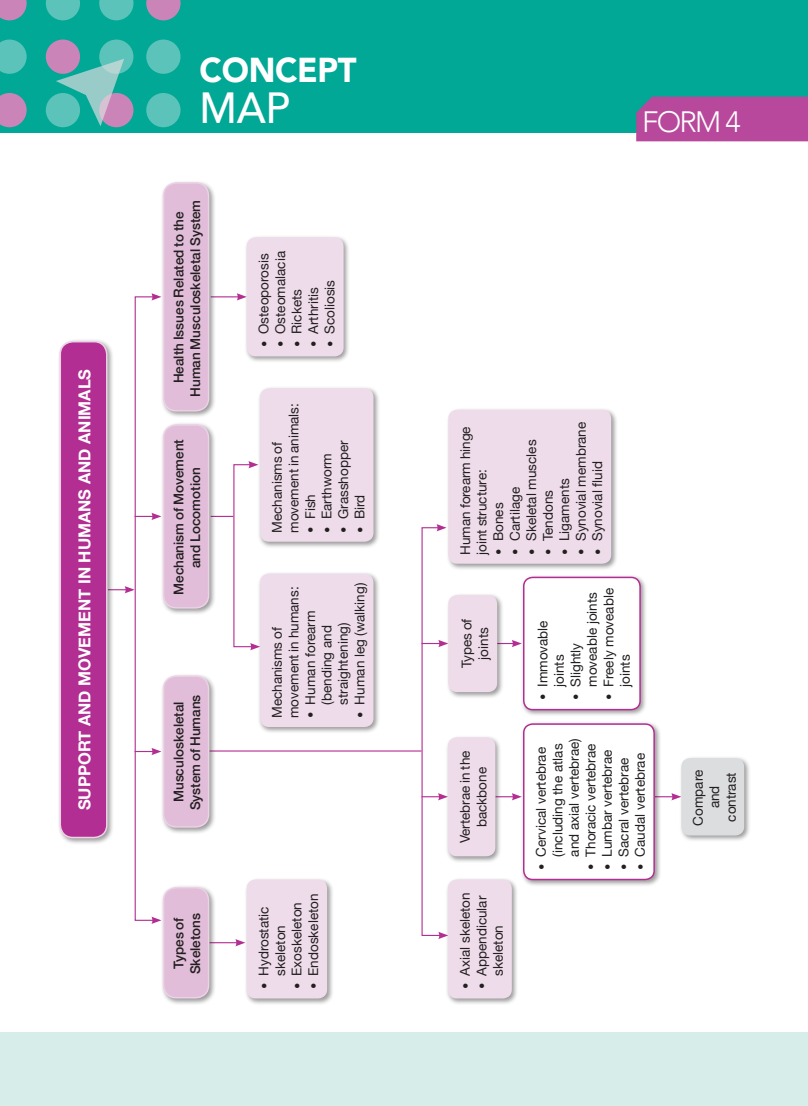
<style>
.page{position:relative;width:808px;height:1106px;background:#fff}
.page>*{position:absolute;margin:0;border:0;box-sizing:border-box;transform-origin:0 0}
.t1{font:500 43.5px "Avenir";color:#fff;scale:.95 1}
.t2{font:900 34.5px "Avenir";letter-spacing:-.01em;color:#fff;scale:.95 1}
.t3{font:300 29.4px "Avenir";color:#fff}
.t4{font:700 16.5px "Helvetica Neue";color:#fff}
.t5{font:13.5px/16.5px "Helvetica Neue";color:#231f20}
.t6{font:500 13.5px/16.5px "Helvetica Neue";letter-spacing:-.005em;color:#231f20;text-align:center}
.s1{font-family:"Times New Roman";font-size:18px}
</style>
<div class="page">
<div style="left:0;top:1032px;width:808px;height:74px;background:#d6edea"></div>
<div style="left:0;top:0;width:808px;height:132px;background:#00a895"></div>
<svg style="left:99px;top:0;width:34px;height:20px"></svg>
<div style="left:99px;top:40px;width:34px;height:34px;background:#5bc3b9;border-radius:50%"></div>
<div style="left:99px;top:93px;width:34px;height:34px;background:#cb84b8;border-radius:50%"></div>
<svg style="left:46px;top:0;width:34px;height:20px"></svg>
<div style="left:46px;top:40px;width:34px;height:34px;background:#cb84b8;border-radius:50%"></div>
<div style="left:46px;top:93px;width:34px;height:34px;background:#5bc3b9;border-radius:50%"></div>
<svg style="left:0;top:0;width:27px;height:20px"></svg>
<svg style="left:0;top:40px;width:27px;height:34px"></svg>
<svg style="left:0;top:93px;width:27px;height:34px"></svg>
<svg style="left:146px;top:0;width:35px;height:20px"></svg>
<div style="left:146px;top:40px;width:35px;height:34px;background:#5bc3b9;border-radius:50%"></div>
<div style="left:146px;top:93px;width:35px;height:34px;background:#5bc3b9;border-radius:50%"></div>
<svg style="left:56px;top:59px;width:68px;height:67px"></svg>
<div style="left:636px;top:97px;width:172px;height:44px;background:#b8489b"></div>
<hr style="left:209px;top:750px;width:212px;height:1px;background:#b32e92">
<div style="left:135px;top:296px;width:19px;height:624px;border:1px solid #b32e92"></div>
<svg style="left:151px;top:293px;width:9px;height:7px"></svg>
<svg style="left:151px;top:916px;width:9px;height:8px"></svg>
<svg style="left:135px;top:748px;width:25px;height:7px"></svg>
<svg style="left:502px;top:793px;width:18px;height:7px"></svg>
<svg style="left:504px;top:640px;width:16px;height:7px"></svg>
<svg style="left:661px;top:793px;width:18px;height:7px"></svg>
<svg style="left:216px;top:939px;width:28px;height:7px"></svg>
<svg style="left:216px;top:293px;width:28px;height:7px"></svg>
<svg style="left:135px;top:513px;width:25px;height:7px"></svg>
<svg style="left:114px;top:586px;width:21px;height:7px"></svg>
<div style="left:160px;top:884px;width:56px;height:121px;background:#231f20;opacity:.45"></div>
<div style="left:164px;top:887px;width:45px;height:110px;background:#e1bdd9;border-radius:13px"></div>
<div style="left:163px;top:887px;width:46px;height:111px;border:2px solid #ebd2e5;border-radius:13px"></div>
<div style="left:160px;top:422px;width:56px;height:193px;background:#231f20;opacity:.45"></div>
<div style="left:164px;top:425px;width:45px;height:183px;background:#e1bdd9;border-radius:13px"></div>
<div style="left:163px;top:424px;width:46px;height:184px;border:2px solid #ebd2e5;border-radius:13px"></div>
<div style="left:160px;top:180px;width:56px;height:238px;background:#231f20;opacity:.45"></div>
<div style="left:164px;top:183px;width:45px;height:228px;background:#e1bdd9;border-radius:13px"></div>
<div style="left:163px;top:182px;width:46px;height:229px;border:2px solid #ebd2e5;border-radius:13px"></div>
<div style="left:57px;top:338px;width:57px;height:507px;background:#231f20;opacity:.45"></div>
<div style="left:60px;top:342px;width:47px;height:495px;background:#b32e92;border-radius:13px"></div>
<div style="left:60px;top:341px;width:48px;height:497px;border:2px solid #ebd2e5;border-radius:13px"></div>
<div style="left:160px;top:673px;width:56px;height:161px;background:#231f20;opacity:.45"></div>
<div style="left:164px;top:676px;width:45px;height:151px;background:#e1bdd9;border-radius:13px"></div>
<div style="left:163px;top:675px;width:46px;height:152px;border:2px solid #ebd2e5;border-radius:13px"></div>
<div style="left:244px;top:235px;width:107px;height:128px;background:#231f20;opacity:.45"></div>
<div style="left:247px;top:237px;width:97px;height:119px;background:#efdceb;border-radius:9px"></div>
<div style="left:244px;top:877px;width:90px;height:128px;background:#231f20;opacity:.45"></div>
<div style="left:247px;top:879px;width:80px;height:119px;background:#efdceb;border-radius:9px"></div>
<div style="left:445px;top:877px;width:73px;height:128px;background:#231f20;opacity:.45"></div>
<div style="left:448px;top:879px;width:64px;height:119px;background:#efdceb;border-radius:9px"></div>
<div style="left:446px;top:592px;width:58px;height:107px;background:#231f20;opacity:.45"></div>
<div style="left:448px;top:595px;width:49px;height:97px;background:#efdceb;border-radius:9px"></div>
<div style="left:445px;top:734px;width:57px;height:128px;background:#231f20;opacity:.45"></div>
<div style="left:448px;top:737px;width:47px;height:119px;background:#efdceb;border-radius:9px"></div>
<div style="left:446px;top:407px;width:172px;height:163px;background:#231f20;opacity:.45"></div>
<div style="left:448px;top:409px;width:163px;height:154px;background:#efdceb;border-radius:9px"></div>
<svg style="left:421px;top:524px;width:27px;height:415px"></svg>
<svg style="left:211px;top:461px;width:47px;height:189px"></svg>
<div style="left:520px;top:720px;width:141px;height:167px;background:#231f20;opacity:.45"></div>
<div style="left:524px;top:724px;width:130px;height:155px;background:#fff;border-radius:9px"></div>
<div style="left:523px;top:723px;width:132px;height:157px;border:2px solid #b32e92;border-radius:9px"></div>
<div style="left:520px;top:574px;width:127px;height:143px;background:#231f20;opacity:.45"></div>
<div style="left:524px;top:577px;width:116px;height:132px;background:#fff;border-radius:9px"></div>
<div style="left:523px;top:576px;width:118px;height:134px;border:2px solid #b32e92;border-radius:9px"></div>
<div style="left:679px;top:755px;width:72px;height:87px;background:#231f20;opacity:.45"></div>
<div style="left:681px;top:758px;width:63px;height:77px;background:#dcdddf;border-radius:9px"></div>
<div style="left:258px;top:571px;width:122px;height:163px;background:#231f20;opacity:.45"></div>
<div style="left:260px;top:573px;width:113px;height:154px;background:#efdceb;border-radius:9px"></div>
<div style="left:258px;top:386px;width:122px;height:162px;background:#231f20;opacity:.45"></div>
<div style="left:260px;top:388px;width:113px;height:153px;background:#efdceb;border-radius:9px"></div>
<p class="t4" style="left:72px;top:810px;width:442px;rotate:-90deg">Support and Movement in Humans and Animals</p>
<h2 class="t2" style="left:200px;top:40px;width:167px">CONCEPT</h2>
<h1 class="t1" style="left:200px;top:70px;width:96px">MAP</h1>
<p class="t6" style="left:169px;top:397px;width:198px;rotate:-90deg">Health Issues Related to the<br>Human Musculoskeletal System</p>
<p class="t6" style="left:169px;top:595px;width:157px;rotate:-90deg">Mechanism of Movement and Locomotion</p>
<p class="t6" style="left:169px;top:810px;width:117px;rotate:-90deg">Musculoskeletal<br>System of Humans</p>
<p class="t5" style="left:256px;top:347px;width:96px;rotate:-90deg"><span class="s1">•</span> Osteoporosis</p>
<p class="t5" style="left:273px;top:347px;width:98px;rotate:-90deg"><span class="s1">•</span> Osteomalacia</p>
<p class="t5" style="left:289px;top:347px;width:60px;rotate:-90deg"><span class="s1">•</span> Rickets</p>
<p class="t5" style="left:306px;top:347px;width:61px;rotate:-90deg"><span class="s1">•</span> Arthritis</p>
<p class="t5" style="left:322px;top:347px;width:69px;rotate:-90deg"><span class="s1">•</span> Scoliosis</p>
<p class="t5" style="left:270px;top:532px;width:131px;rotate:-90deg">Mechanisms of movement in animals:</p>
<p class="t5" style="left:336px;top:532px;width:94px;rotate:-90deg"><span class="s1">•</span> Grasshopper</p>
<p class="t5" style="left:319px;top:532px;width:81px;rotate:-90deg"><span class="s1">•</span> Earthworm</p>
<p class="t5" style="left:303px;top:532px;width:40px;rotate:-90deg"><span class="s1">•</span> Fish</p>
<p class="t5" style="left:352px;top:532px;width:40px;rotate:-90deg"><span class="s1">•</span> Bird</p>
<p class="t5" style="left:352px;top:718px;width:137px;rotate:-90deg"><span class="s1">•</span> Human leg (walking)</p>
<p class="t5" style="left:270px;top:718px;width:133px;rotate:-90deg">Mechanisms of movement in humans:</p>
<p class="t5" style="left:303px;top:718px;width:109px;text-align:center;rotate:-90deg"><span class="s1">•</span> Human forearm (bending and straightening)</p>
<h3 class="t3" style="left:642px;top:104px;width:100px">FORM 4</h3>
<p class="t5" style="left:573px;top:554px;width:134px;rotate:-90deg"><span class="s1">•</span> Synovial membrane</p>
<p class="t5" style="left:458px;top:554px;width:130px;rotate:-90deg">Human forearm hinge joint structure:</p>
<p class="t5" style="left:524px;top:554px;width:117px;rotate:-90deg"><span class="s1">•</span> Skeletal muscles</p>
<p class="t5" style="left:590px;top:554px;width:95px;rotate:-90deg"><span class="s1">•</span> Synovial fluid</p>
<p class="t5" style="left:540px;top:554px;width:66px;rotate:-90deg"><span class="s1">•</span> Tendons</p>
<p class="t5" style="left:557px;top:554px;width:78px;rotate:-90deg"><span class="s1">•</span> Ligaments</p>
<p class="t5" style="left:507px;top:554px;width:69px;rotate:-90deg"><span class="s1">•</span> Cartilage</p>
<p class="t5" style="left:491px;top:554px;width:54px;rotate:-90deg"><span class="s1">•</span> Bones</p>
<p class="t5" style="left:459px;top:668px;width:51px;text-align:center;rotate:-90deg">Types of joints</p>
<p class="t5" style="left:568px;top:687px;width:96px;text-indent:-14px;rotate:-90deg"><span class="s1">•</span> Slightly moveable joints</p>
<p class="t5" style="left:601px;top:687px;width:100px;text-indent:-14px;rotate:-90deg"><span class="s1">•</span> Freely moveable joints</p>
<p class="t5" style="left:535px;top:687px;width:68px;text-indent:-14px;rotate:-90deg"><span class="s1">•</span> Immovable joints</p>
<p class="t5" style="left:457px;top:843px;width:94px;text-align:center;rotate:-90deg">Vertebrae in the backbone</p>
<p class="t5" style="left:534px;top:856px;width:120px;text-indent:-14px;rotate:-90deg"><span class="s1">•</span> Cervical vertebrae (including the atlas and axial vertebrae)</p>
<p class="t5" style="left:583px;top:870px;width:128px;rotate:-90deg"><span class="s1">•</span> Thoracic vertebrae</p>
<p class="t5" style="left:600px;top:870px;width:122px;rotate:-90deg"><span class="s1">•</span> Lumbar vertebrae</p>
<p class="t5" style="left:616px;top:870px;width:114px;rotate:-90deg"><span class="s1">•</span> Sacral vertebrae</p>
<p class="t5" style="left:633px;top:870px;width:119px;rotate:-90deg"><span class="s1">•</span> Caudal vertebrae</p>
<p class="t5" style="left:690px;top:825px;width:57px;text-align:center;rotate:-90deg">Compare and contrast</p>
<p class="t6" style="left:169px;top:974px;width:63px;rotate:-90deg">Types of<br>Skeletons</p>
<p class="t5" style="left:256px;top:989px;width:84px;text-align:center;rotate:-90deg"><span class="s1">•</span> Hydrostatic skeleton</p>
<p class="t5" style="left:289px;top:989px;width:89px;rotate:-90deg"><span class="s1">•</span> Exoskeleton</p>
<p class="t5" style="left:306px;top:989px;width:97px;rotate:-90deg"><span class="s1">•</span> Endoskeleton</p>
<p class="t5" style="left:457px;top:989px;width:98px;rotate:-90deg"><span class="s1">•</span> Axial skeleton</p>
<p class="t5" style="left:474px;top:976px;width:82px;text-indent:-14px;rotate:-90deg"><span class="s1">•</span> Appendicular skeleton</p>
</div>
